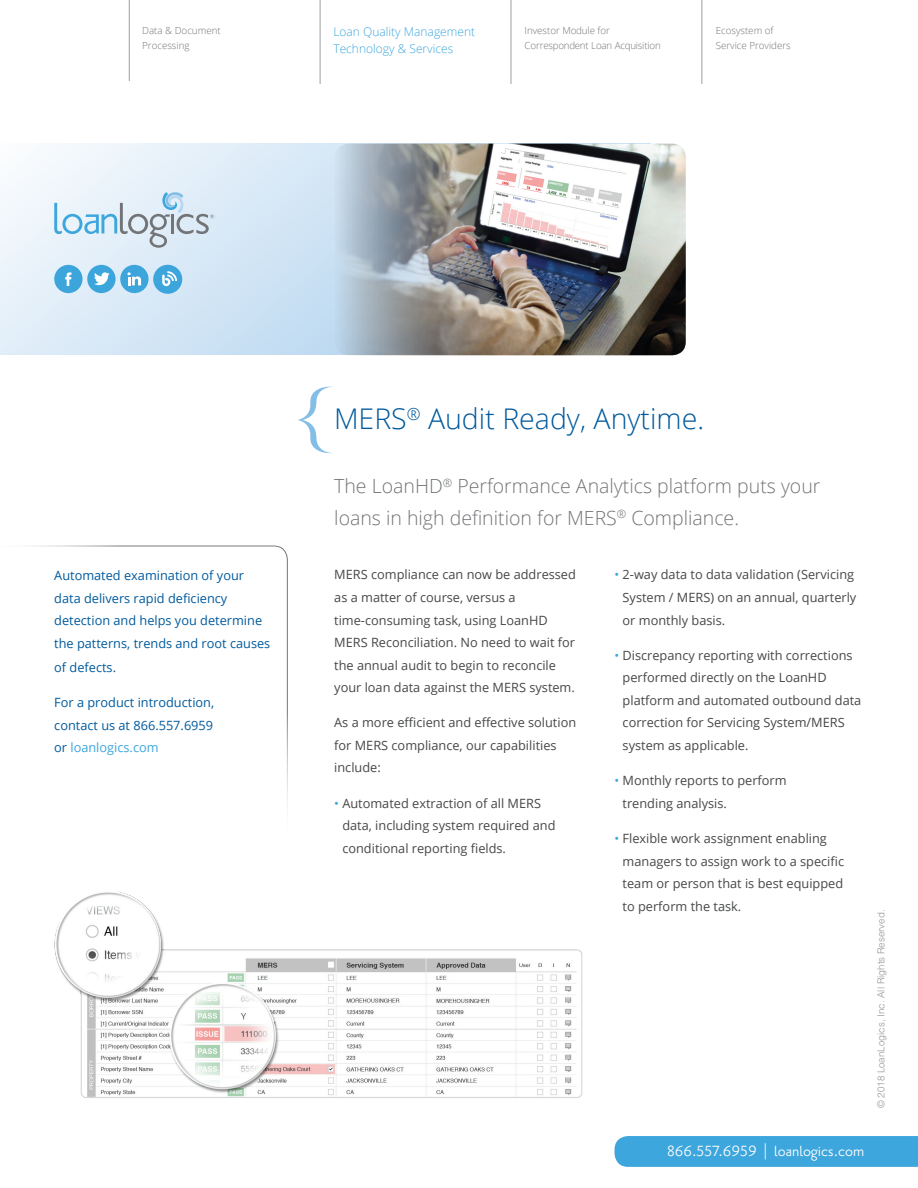
<style>
.page{position:relative;width:918px;height:1188px;background:#fff}
.page>*{position:absolute;margin:0;border:0;box-sizing:border-box;transform-origin:0 0}
.t1{font:300 28.5px "Open Sans";color:#015a9d}
.t2{font:300 19.5px/31.5px "Open Sans";color:#727477}
.t3{font:18px "Priori San";color:#fff}
.t4{font:12.75px/22.5px "Open Sans";color:#464748}
.t5{font:12.75px/22.5px "Open Sans";color:#015a9d}
.t6{font:300 12px/16.5px "Open Sans";color:#3da6dd}
.t7{font:300 9.75px/14.2px "Open Sans";color:#727477}
.t8{font:300 9.75px/14.2px "Open Sans";letter-spacing:-.02em;color:#727477}
.t9{font:300 9.75px "Helvetica";color:#939598}
.s1{color:#3da6dd}
</style>
<div class="page">
<svg style="left:0;top:144px;width:335px;height:211px;background:#dbeaf7"></svg>
<img style="left:335px;top:144px;width:351px;height:211px">
<svg style="left:36px;top:546px;width:252px;height:260px"></svg>
<div style="left:153px;top:265px;width:29px;height:29px;background:#3ca5dc;border-radius:50%"></div>
<svg style="left:162px;top:271px;width:15px;height:15px"></svg>
<div style="left:120px;top:265px;width:29px;height:28px;background:#3ca5dc;border-radius:50%"></div>
<svg style="left:127px;top:272px;width:14px;height:13px"></svg>
<div style="left:87px;top:265px;width:29px;height:28px;background:#3ca5dc;border-radius:50%"></div>
<svg style="left:94px;top:272px;width:16px;height:13px"></svg>
<div style="left:54px;top:265px;width:29px;height:28px;background:#3ca5dc;border-radius:50%"></div>
<svg style="left:65px;top:272px;width:6px;height:14px"></svg>
<hr style="left:129px;top:0;width:1px;height:81px;background:#9d9fa2">
<hr style="left:320px;top:0;width:1px;height:84px;background:#9d9fa2">
<hr style="left:702px;top:0;width:1px;height:84px;background:#9d9fa2">
<hr style="left:511px;top:0;width:1px;height:84px;background:#9d9fa2">
<svg style="left:54px;top:192px;width:160px;height:56px;background:#ccdeeb"></svg>
<div style="left:615px;top:1136px;width:303px;height:31px;background:#3da6dd"></div>
<svg style="left:298px;top:386px;width:35px;height:68px"></svg>
<img style="left:54px;top:891px;width:529px;height:207px">
<p class="t7" style="left:142px;top:23px;width:80px">Data &amp; Document<br>Processing</p>
<p class="t6" style="left:333px;top:23px;width:143px">Loan Quality Management<br>Technology &amp; Services</p>
<p class="t8" style="left:525px;top:23px;width:138px">Investor Module for<br>Correspondent Loan Acquisition</p>
<p class="t7" style="left:716px;top:23px;width:77px">Ecosystem of<br>Service Providers</p>
<p class="t5" style="left:54px;top:564px;width:218px">Automated examination of your data delivers rapid deficiency detection and helps you determine the patterns, trends and root causes</p>
<p class="t5" style="left:54px;top:655px;width:63px">of defects.</p>
<p class="t5" style="left:54px;top:691px;width:161px;text-align:justify">For a product introduction, contact us at 866.557.6959 or <span class="s1">loanlogics.com</span></p>
<h1 class="t1" style="left:334px;top:399px;width:372px">MERS<sup>®</sup> Audit Ready, Anytime.</h1>
<h2 class="t2" style="left:334px;top:470px;width:488px">The LoanHD<sup>®</sup> Performance Analytics platform puts your loans in high definition for MERS<sup>®</sup> Compliance.</h2>
<p class="t4" style="left:334px;top:563px;width:243px">MERS compliance can now be addressed as a matter of course, versus a time-consuming task, using LoanHD MERS Reconciliation. No need to wait for the annual audit to begin to reconcile your loan data against the MERS system.</p>
<p class="t4" style="left:334px;top:711px;width:243px">As a more efficient and effective solution for MERS compliance, our capabilities include:</p>
<p class="t4" style="left:342px;top:792px;width:215px;text-indent:-8px"><span class="s1">•</span> Automated extraction of all MERS data, including system required and conditional reporting fields.</p>
<p class="t4" style="left:623px;top:563px;width:235px;text-indent:-8px"><span class="s1">•</span> 2-way data to data validation (Servicing<br>System / MERS) on an annual, quarterly or monthly basis.</p>
<p class="t4" style="left:623px;top:644px;width:240px;text-indent:-8px"><span class="s1">•</span> Discrepancy reporting with corrections performed directly on the LoanHD platform and automated outbound data correction for Servicing System/MERS system as applicable.</p>
<p class="t4" style="left:623px;top:769px;width:166px;text-indent:-8px"><span class="s1">•</span> Monthly reports to perform trending analysis.</p>
<p class="t4" style="left:623px;top:827px;width:223px;text-indent:-8px"><span class="s1">•</span> Flexible work assignment enabling managers to assign work to a specific team or person that is best equipped to perform the task.</p>
<p class="t9" style="left:875px;top:1108px;width:200px;rotate:-90deg">© 2018 LoanLogics, Inc. All Rights Reserved.</p>
<h3 class="t3" style="left:667px;top:1142px;width:199px">866.557.6959 | loanlogics.com</h3>
</div>
